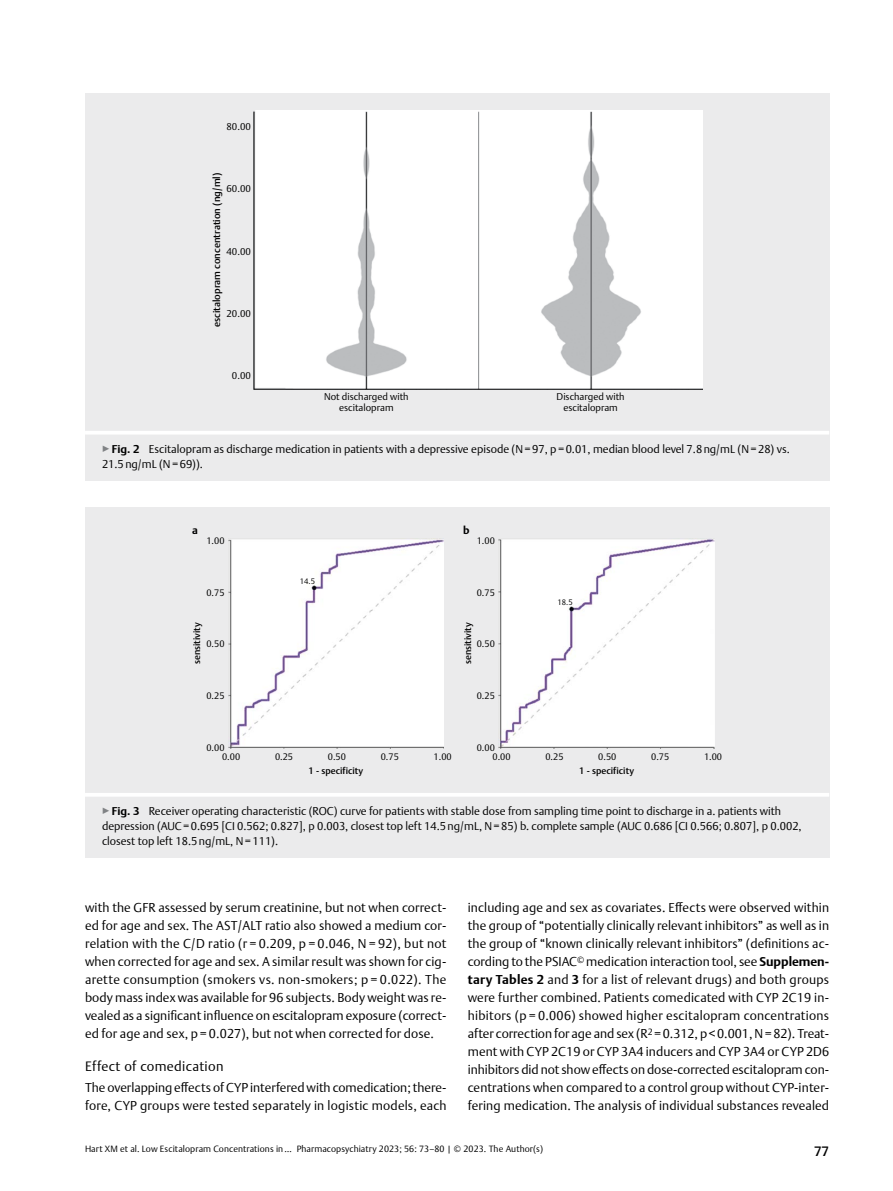
<style>
.page{position:relative;width:893px;height:1191px;background:#fff}
.page>*{position:absolute;margin:0;border:0;box-sizing:border-box;transform-origin:0 0}
.t1{font:300 13.5px "Thieme Argo 2011";letter-spacing:.025em;color:#000}
.t2{font:500 13.5px "Thieme Argo 2011";color:#000}
.t3{font:300 12.75px/18px "Thieme Argo 2011";letter-spacing:.01em;color:#000;text-align:justify}
.t4{font:300 11.25px/15px "Thieme Argo 2011";color:#000}
.t5{font:700 10.8px "Thieme Argo 2011";color:#000}
.t6{font:300 9.75px/11.7px "Thieme Argo 2011";color:#000;text-align:center}
.t7{font:500 9.75px "Thieme Argo 2011";color:#000}
.t8{font:300 9.3px "Thieme Argo 2011";color:#000}
.t9{font:500 9.3px "Thieme Argo 2011";color:#000}
.t10{font:300 9px "Thieme Argo 2011";letter-spacing:.01em;color:#000}
.t11{font:300 7.8px "Thieme Argo 2011";color:#000}
.s1{color:#808285}
.s2{font-weight:700}
</style>
<div class="page">
<div style="left:85px;top:94px;width:744px;height:337px;background:#ebebec"></div>
<img style="left:254px;top:111px;width:448px;height:278px">
<div style="left:85px;top:431px;width:744px;height:49px;background:#ebebec"></div>
<hr style="left:85px;top:431px;width:744px;height:3px;background:#fff">
<div style="left:85px;top:508px;width:744px;height:285px;background:#ebebec"></div>
<img style="left:499px;top:538px;width:216px;height:210px">
<img style="left:228px;top:538px;width:215px;height:210px">
<div style="left:85px;top:793px;width:744px;height:64px;background:#ebebec"></div>
<hr style="left:85px;top:793px;width:744px;height:3px;background:#fff">
<p class="t6" style="left:227px;top:120px;width:26px">80.00</p>
<p class="t7" style="left:210px;top:327px;width:156px;rotate:-90deg">escitalopram concentration (ng/ml)</p>
<p class="t6" style="left:227px;top:183px;width:26px">60.00</p>
<p class="t6" style="left:227px;top:245px;width:26px">40.00</p>
<p class="t6" style="left:227px;top:307px;width:26px">20.00</p>
<p class="t6" style="left:232px;top:370px;width:20px">0.00</p>
<p class="t6" style="left:324px;top:390px;width:86px">Not discharged with escitalopram</p>
<p class="t6" style="left:557px;top:390px;width:70px">Discharged with escitalopram</p>
<p class="t4" style="left:102px;top:441px;width:689px"><span class="s1">▶</span><span class="s2">Fig. 2</span> Escitalopram as discharge medication in patients with a depressive episode (N=97, p=0.01, median blood level 7.8ng/mL (N=28) vs.<br>21.5ng/mL (N=69)).</p>
<p class="t5" style="left:192px;top:523px;width:7px">a</p>
<p class="t5" style="left:463px;top:523px;width:8px">b</p>
<p class="t8" style="left:206px;top:534px;width:20px">1.00</p>
<p class="t8" style="left:477px;top:534px;width:20px">1.00</p>
<p class="t8" style="left:206px;top:586px;width:20px">0.75</p>
<p class="t11" style="left:300px;top:576px;width:17px">14.5</p>
<p class="t8" style="left:477px;top:586px;width:20px">0.75</p>
<p class="t9" style="left:191px;top:664px;width:43px;rotate:-90deg">sensitivity</p>
<p class="t9" style="left:462px;top:664px;width:43px;rotate:-90deg">sensitivity</p>
<p class="t8" style="left:477px;top:638px;width:20px">0.50</p>
<p class="t8" style="left:206px;top:638px;width:20px">0.50</p>
<p class="t8" style="left:206px;top:689px;width:20px">0.25</p>
<p class="t8" style="left:206px;top:741px;width:20px">0.00</p>
<p class="t8" style="left:477px;top:689px;width:20px">0.25</p>
<p class="t8" style="left:477px;top:741px;width:20px">0.00</p>
<p class="t11" style="left:557px;top:597px;width:17px">18.5</p>
<p class="t8" style="left:222px;top:751px;width:20px">0.00</p>
<p class="t8" style="left:275px;top:751px;width:20px">0.25</p>
<p class="t8" style="left:328px;top:751px;width:20px">0.50</p>
<p class="t8" style="left:381px;top:751px;width:20px">0.75</p>
<p class="t8" style="left:434px;top:751px;width:20px">1.00</p>
<p class="t9" style="left:308px;top:764px;width:56px">1 - specificity</p>
<p class="t8" style="left:493px;top:751px;width:20px">0.00</p>
<p class="t8" style="left:545px;top:751px;width:20px">0.25</p>
<p class="t8" style="left:598px;top:751px;width:20px">0.50</p>
<p class="t8" style="left:651px;top:751px;width:20px">0.75</p>
<p class="t8" style="left:704px;top:751px;width:20px">1.00</p>
<p class="t9" style="left:579px;top:764px;width:56px">1 - specificity</p>
<p class="t4" style="left:102px;top:803px;width:701px"><span class="s1">▶</span><span class="s2">Fig. 3</span> Receiver operating characteristic (ROC) curve for patients with stable dose from sampling time point to discharge in a. patients with depression (AUC=0.695 [CI 0.562; 0.827], p 0.003, closest top left 14.5ng/mL, N=85) b. complete sample (AUC 0.686 [CI 0.566; 0.807], p 0.002, closest top left 18.5ng/mL, N=111).</p>
<p class="t3" style="left:85px;top:898px;width:363px">with the GFR assessed by serum creatinine, but not when correct&shy;ed for age and sex. The AST/ALT ratio also showed a medium cor&shy;relation with the C/D ratio (r = 0.209, p = 0.046, N = 92), but not when corrected for age and sex. A similar result was shown for cig&shy;arette consumption (smokers vs. non-smokers; p = 0.022). The body mass index was available for 96 subjects. Body weight was re&shy;vealed as a significant influence on escitalopram exposure (correct&shy;ed for age and sex, p = 0.027), but not when corrected for dose.</p>
<p class="t1" style="left:85px;top:1057px;width:140px">Effect of comedication</p>
<p class="t3" style="left:85px;top:1078px;width:363px">The overlapping effects of CYP interfered with comedication; there&shy;fore, CYP groups were tested separately in logistic models, each</p>
<p class="t3" style="left:468px;top:898px;width:363px">including age and sex as covariates. Effects were observed within the group of “potentially clinically relevant inhibitors” as well as in the group of “known clinically relevant inhibitors” (definitions ac&shy;cording to the PSIAC<sup>©</sup> medication interaction tool, see <span class="s2">Supplemen&shy;tary Tables 2</span> and <span class="s2">3</span> for a list of relevant drugs) and both groups were further combined. Patients comedicated with CYP 2C19 in&shy;hibitors (p = 0.006) showed higher escitalopram concentrations after correction for age and sex (R<sup>2</sup> =0.312, p&lt;0.001, N=82). Treat&shy;ment with CYP 2C19 or CYP 3A4 inducers and CYP 3A4 or CYP 2D6 inhibitors did not show effects on dose-corrected escitalopram con&shy;centrations when compared to a control group without CYP-inter&shy;fering medication. The analysis of individual substances revealed</p>
<p class="t10" style="left:85px;top:1143px;width:460px">Hart XM et al. Low Escitalopram Concentrations in … Pharmacopsychiatry 2023; 56: 73–80 | © 2023. The Author(s)</p>
<p class="t2" style="left:814px;top:1142px;width:17px">77</p>
</div>
